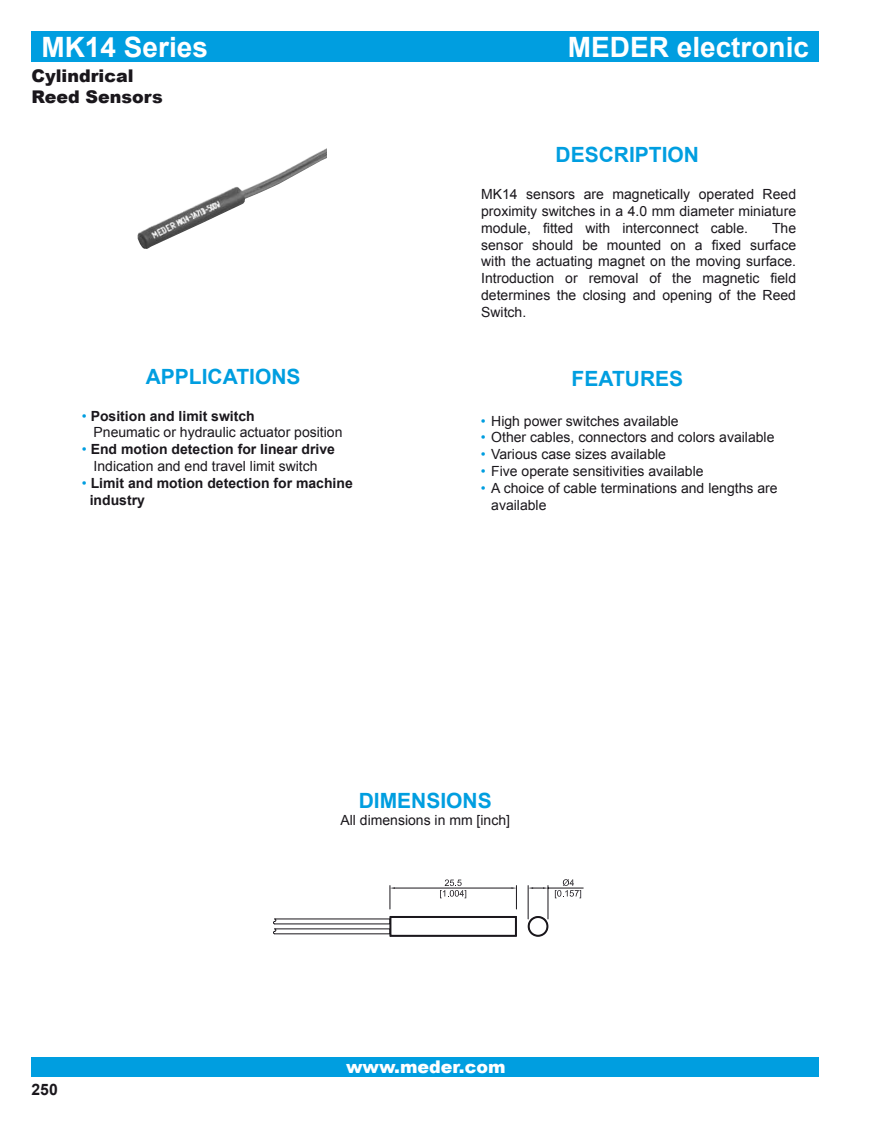
<style>
.page{position:relative;width:882px;height:1134px;background:#fff}
.page>*{position:absolute;margin:0;border:0;box-sizing:border-box;transform-origin:0 0}
.t1{font:700 28px "Arial";color:#fff}
.t2{font:700 21px "Arial";color:#009ee0}
.t3{font:900 17.5px/21px "Arial";color:#1a171c}
.t4{font:900 17.5px "Arial";color:#fff}
.t5{font:700 15.75px "Arial";color:#1a171c}
.t6{font:14px/16.8px "Arial";color:#1a171c}
.t7{font:700 14px/16.8px "Arial";color:#1a171c}
.s1{color:#009ee0}
.s2{font-weight:700}
.s3{font-weight:400;color:#009ee0}
</style>
<div class="page">
<div style="left:32px;top:1057px;width:787px;height:19px;background:#009ee0"></div>
<div style="left:32px;top:32px;width:787px;height:30px;background:#009ee0"></div>
<img style="left:137px;top:148px;width:190px;height:101px">
<hr style="left:395px;top:888px;width:116px;height:1px;background:#1a171c">
<svg style="left:390px;top:886px;width:5px;height:23px"></svg>
<svg style="left:511px;top:886px;width:6px;height:23px"></svg>
<svg style="left:440px;top:880px;width:26px;height:18px"></svg>
<hr style="left:548px;top:888px;width:35px;height:1px;background:#1a171c">
<hr style="left:548px;top:886px;width:1px;height:33px;background:#1a171c">
<hr style="left:528px;top:886px;width:1px;height:33px;background:#1a171c">
<svg style="left:528px;top:887px;width:20px;height:2px"></svg>
<svg style="left:555px;top:879px;width:26px;height:19px"></svg>
<svg style="left:390px;top:916px;width:127px;height:20px"></svg>
<svg style="left:528px;top:916px;width:20px;height:21px"></svg>
<svg style="left:273px;top:918px;width:3px;height:17px"></svg>
<h1 class="t1" style="left:41px;top:31px;width:168px">MK14 Series</h1>
<p class="t3" style="left:32px;top:65px;width:133px">Cylindrical<br>Reed Sensors</p>
<h2 class="t2" style="left:146px;top:364px;width:156px">APPLICATIONS</h2>
<p class="t6" style="left:94px;top:407px;width:250px;text-indent:-12px"><span class="s1">•</span> <span class="s2">Position and limit switch<br></span>Pneumatic or hydraulic actuator position</p>
<p class="t6" style="left:82px;top:441px;width:255px;text-align:center"><span class="s1">•</span> <span class="s2">End motion detection for linear drive<br></span>Indication and end travel limit switch</p>
<p class="t7" style="left:90px;top:474px;width:265px;text-indent:-8px"><span class="s3">•</span> Limit and motion detection for machine industry</p>
<h1 class="t1" style="left:568px;top:31px;width:243px">MEDER electronic</h1>
<h2 class="t2" style="left:556px;top:143px;width:145px">DESCRIPTION</h2>
<p class="t6" style="left:481px;top:186px;width:316px;text-align:justify">MK14 sensors are magnetically operated Reed proximity switches in a 4.0 mm diameter miniature module, fitted with interconnect cable.</p>
<p class="t6" style="left:481px;top:219px;width:316px;text-align:justify;text-indent:291px">The sensor should be mounted on a fixed surface with the actuating magnet on the moving surface.<br>Introduction or removal of the magnetic field determines the closing and opening of the Reed Switch.</p>
<h2 class="t2" style="left:572px;top:367px;width:113px">FEATURES</h2>
<p class="t6" style="left:481px;top:412px;width:200px"><span class="s1">•</span> High power switches available</p>
<p class="t6" style="left:481px;top:429px;width:295px"><span class="s1">•</span> Other cables, connectors and colors available</p>
<p class="t6" style="left:481px;top:446px;width:187px"><span class="s1">•</span> Various case sizes available</p>
<p class="t6" style="left:481px;top:463px;width:224px"><span class="s1">•</span> Five operate sensitivities available</p>
<p class="t6" style="left:491px;top:479px;width:288px;text-indent:-10px"><span class="s1">•</span> A choice of cable terminations and lengths are available</p>
<h2 class="t2" style="left:359px;top:789px;width:135px">DIMENSIONS</h2>
<p class="t6" style="left:340px;top:812px;width:171px">All dimensions in mm [inch]</p>
<p class="t5" style="left:32px;top:1081px;width:28px">250</p>
<p class="t4" style="left:346px;top:1057px;width:161px">www.meder.com</p>
</div>
